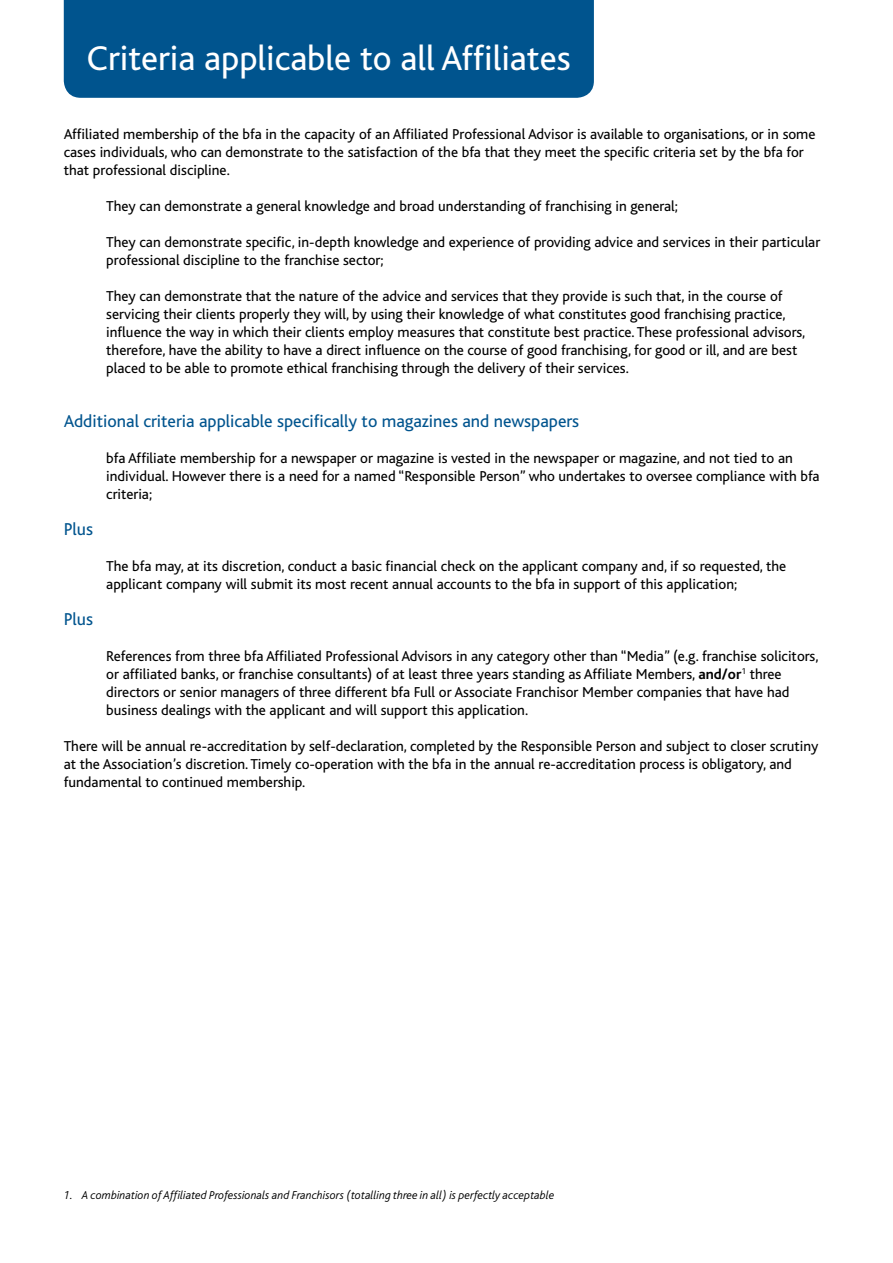
<style>
.page{position:relative;width:893px;height:1263px;background:#fff}
.page>*{position:absolute;margin:0;border:0;box-sizing:border-box;transform-origin:0 0}
.t1{font:36px "Bliss";color:#fff}
.t2{font:18px "Bliss";color:#00548e}
.t3{font:15px/18px "Bliss";color:#000}
.t4{font:italic 300 12px "Bliss";color:#000}
.s1{font-weight:700}
</style>
<div class="page">
<div style="left:64px;top:0;width:530px;height:98px;background:#00548e"></div>
<h1 class="t1" style="left:87px;top:39px;width:485px">Criteria applicable to all Affiliates</h1>
<p class="t3" style="left:64px;top:125px;width:753px">Affiliated membership of the bfa in the capacity of an Affiliated Professional Advisor is available to organisations, or in some cases individuals, who can demonstrate to the satisfaction of the bfa that they meet the specific criteria set by the bfa for that professional discipline.</p>
<p class="t3" style="left:106px;top:197px;width:573px">They can demonstrate a general knowledge and broad understanding of franchising in general;</p>
<p class="t3" style="left:106px;top:233px;width:715px">They can demonstrate specific, in-depth knowledge and experience of providing advice and services in their particular professional discipline to the franchise sector;</p>
<p class="t3" style="left:106px;top:287px;width:701px">They can demonstrate that the nature of the advice and services that they provide is such that, in the course of servicing their clients properly they will, by using their knowledge of what constitutes good franchising practice, influence the way in which their clients employ measures that constitute best practice. These professional advisors, therefore, have the ability to have a direct influence on the course of good franchising, for good or ill, and are best placed to be able to promote ethical franchising through the delivery of their services.</p>
<p class="t2" style="left:64px;top:412px;width:517px">Additional criteria applicable specifically to magazines and newspapers</p>
<p class="t3" style="left:106px;top:449px;width:715px">bfa Affiliate membership for a newspaper or magazine is vested in the newspaper or magazine, and not tied to an individual. However there is a need for a named “Responsible Person” who undertakes to oversee compliance with bfa criteria;</p>
<p class="t2" style="left:64px;top:520px;width:31px">Plus</p>
<p class="t3" style="left:106px;top:557px;width:682px">The bfa may, at its discretion, conduct a basic financial check on the applicant company and, if so requested, the applicant company will submit its most recent annual accounts to the bfa in support of this application;</p>
<p class="t2" style="left:64px;top:610px;width:31px">Plus</p>
<p class="t3" style="left:106px;top:647px;width:714px">References from three bfa Affiliated Professional Advisors in any category other than “Media” (e.g. franchise solicitors, or affiliated banks, or franchise consultants) of at least three years standing as Affiliate Members, <span class="s1">and/or</span><sup>1</sup> three directors or senior managers of three different bfa Full or Associate Franchisor Member companies that have had business dealings with the applicant and will support this application.</p>
<p class="t3" style="left:64px;top:737px;width:756px">There will be annual re-accreditation by self-declaration, completed by the Responsible Person and subject to closer scrutiny at the Association’s discretion. Timely co-operation with the bfa in the annual re-accreditation process is obligatory, and fundamental to continued membership.</p>
<p class="t4" style="left:64px;top:1189px;width:492px">1. A combination of Affiliated Professionals and Franchisors (totalling three in all) is perfectly acceptable</p>
</div>
